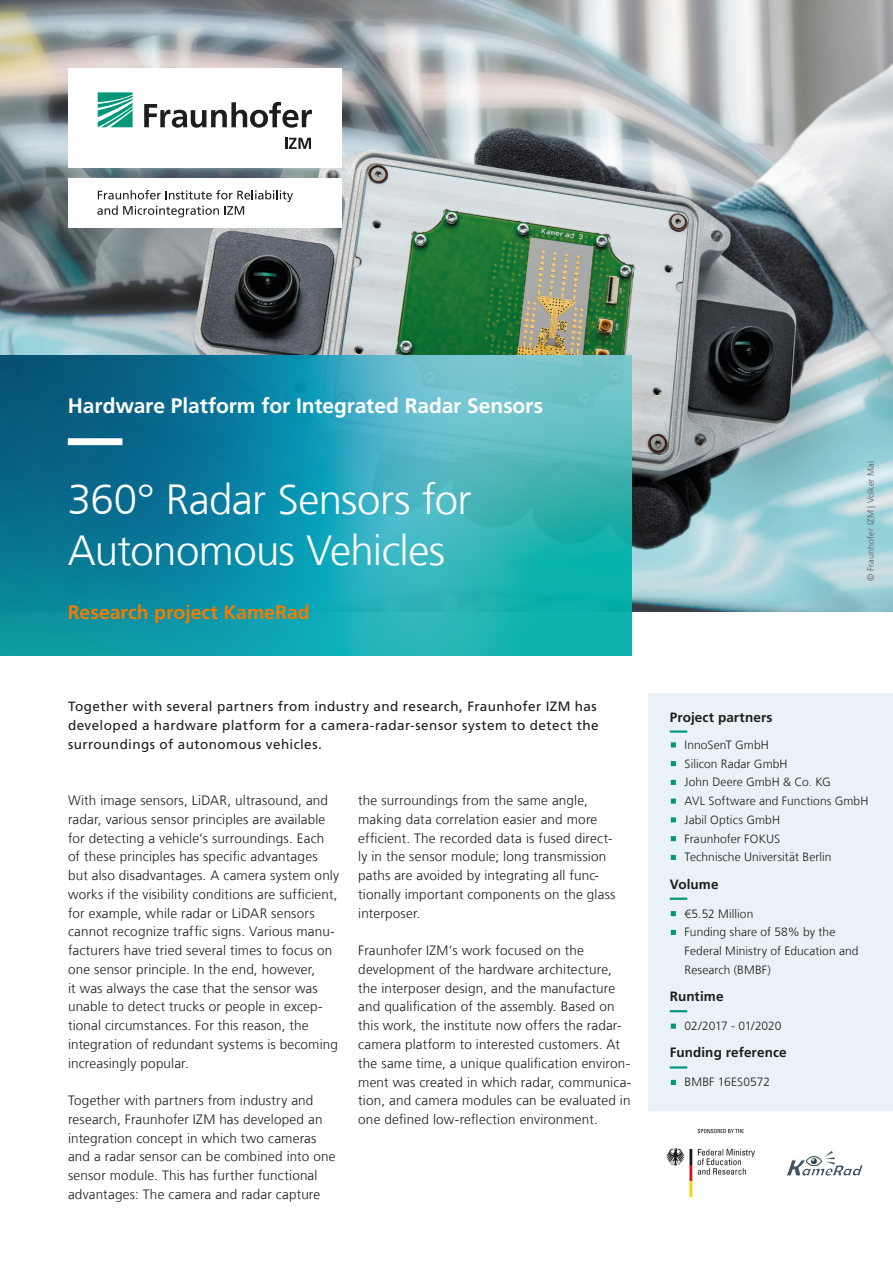
<style>
.page{position:relative;width:893px;height:1263px;background:#fff}
.page>*{position:absolute;margin:0;border:0;box-sizing:border-box;transform-origin:0 0}
.t1{font:300 42px/50.4px "Frutiger LT Com";letter-spacing:-.015em;color:#fff}
.t2{font:700 21px "Frutiger LT Com";letter-spacing:-.005em;color:#fff}
.t3{font:700 19.5px "Frutiger LT Com";color:#ef7d00}
.t4{font:300 13.5px/18.8px "Frutiger LT Com";letter-spacing:.015em;color:#1d1d1b}
.t5{font:13.5px/18.8px "Frutiger LT Com";letter-spacing:.03em;color:#1d1d1b}
.t6{font:700 13.5px "Frutiger LT Com";letter-spacing:.01em;color:#1d1d1b}
.t7{font:300 12px/18.8px "Frutiger LT Com";letter-spacing:.005em;color:#1d1d1b}
.t8{font:300 9px "Frutiger LT Com";letter-spacing:.015em;color:#5a5a59}
</style>
<div class="page">
<img style="left:0;top:0;width:893px;height:611px">
<svg style="left:0;top:355px;width:632px;height:300px;background:#2299ab"></svg>
<svg style="left:68px;top:438px;width:538px;height:7px;background:#48a7bb"></svg>
<div style="left:68px;top:68px;width:273px;height:99px;background:#fff"></div>
<div style="left:68px;top:178px;width:273px;height:50px;background:#fff"></div>
<svg style="left:97px;top:190px;width:196px;height:27px"></svg>
<svg style="left:98px;top:92px;width:35px;height:35px"></svg>
<svg style="left:144px;top:102px;width:168px;height:26px"></svg>
<svg style="left:285px;top:138px;width:26px;height:11px"></svg>
<div style="left:648px;top:693px;width:245px;height:417px;background:#ebf2f7"></div>
<img style="left:666px;top:1128px;width:89px;height:69px">
<svg style="left:670px;top:730px;width:18px;height:3px"></svg>
<svg style="left:671px;top:742px;width:5px;height:5px"></svg>
<svg style="left:671px;top:761px;width:5px;height:5px"></svg>
<svg style="left:671px;top:780px;width:5px;height:5px"></svg>
<svg style="left:671px;top:798px;width:5px;height:6px"></svg>
<svg style="left:671px;top:817px;width:5px;height:5px"></svg>
<svg style="left:671px;top:836px;width:5px;height:5px"></svg>
<svg style="left:671px;top:855px;width:5px;height:5px"></svg>
<svg style="left:670px;top:898px;width:18px;height:2px"></svg>
<svg style="left:671px;top:911px;width:5px;height:5px"></svg>
<svg style="left:671px;top:930px;width:5px;height:5px"></svg>
<svg style="left:670px;top:1010px;width:18px;height:2px"></svg>
<svg style="left:671px;top:1023px;width:5px;height:6px"></svg>
<svg style="left:670px;top:1066px;width:18px;height:2px"></svg>
<svg style="left:671px;top:1080px;width:5px;height:5px"></svg>
<svg style="left:786px;top:1151px;width:77px;height:25px"></svg>
<h2 class="t2" style="left:68px;top:394px;width:477px">Hardware Platform for Integrated Radar Sensors</h2>
<h1 class="t1" style="left:68px;top:475px;width:405px">360° Radar Sensors for<br>Autonomous Vehicles</h1>
<h3 class="t3" style="left:68px;top:601px;width:244px">Research project KameRad</h3>
<p class="t5" style="left:68px;top:697px;width:532px">Together with several partners from industry and research, Fraunhofer IZM has developed a hardware platform for a camera-radar-sensor system to detect the surroundings of autonomous vehicles.</p>
<p class="t4" style="left:68px;top:791px;width:273px">With image sensors, LiDAR, ultrasound, and radar, various sensor principles are available for detecting a vehicle‘s surroundings. Each of these principles has specific advantages but also disadvantages. A camera system only works if the visibility conditions are sufficient, for example, while radar or LiDAR sensors cannot recognize traffic signs. Various manu&shy;facturers have tried several times to focus on one sensor principle. In the end, however,<br>it was always the case that the sensor was unable to detect trucks or people in excep&shy;tional circumstances. For this reason, the integration of redundant systems is becoming increasingly popular.</p>
<p class="t4" style="left:68px;top:1091px;width:269px">Together with partners from industry and research, Fraunhofer IZM has developed an integration concept in which two cameras and a radar sensor can be combined into one sensor module. This has further functional advantages: The camera and radar capture</p>
<p class="t4" style="left:358px;top:791px;width:259px">the surroundings from the same angle, making data correlation easier and more efficient. The recorded data is fused direct&shy;ly in the sensor module; long transmission paths are avoided by integrating all func&shy;tionally important components on the glass interposer.</p>
<p class="t4" style="left:358px;top:941px;width:275px">Fraunhofer IZM‘s work focused on the development of the hardware architecture, the interposer design, and the manufacture and qualification of the assembly. Based on this work, the institute now offers the radar&shy;camera platform to interested customers. At the same time, a unique qualification environ&shy;ment was created in which radar, communica&shy;tion, and camera modules can be evaluated in one defined low-reflection environment.</p>
<p class="t8" style="left:865px;top:581px;width:121px;rotate:-90deg">© Fraunhofer IZM | Volker Mai</p>
<p class="t6" style="left:670px;top:709px;width:104px">Project partners</p>
<p class="t7" style="left:685px;top:735px;width:185px">InnoSenT GmbH<br>Silicon Radar GmbH<br>John Deere GmbH &amp; Co. KG<br>AVL Software and Functions GmbH<br>Jabil Optics GmbH<br>Fraunhofer FOKUS<br>Technische Universität Berlin</p>
<p class="t6" style="left:670px;top:876px;width:50px">Volume</p>
<p class="t7" style="left:685px;top:904px;width:175px">€5.52 Million<br>Funding share of 58% by the<br>Federal Ministry of Education and<br>Research (BMBF)</p>
<p class="t6" style="left:670px;top:988px;width:55px">Runtime</p>
<p class="t7" style="left:685px;top:1017px;width:98px">02/2017 - 01/2020</p>
<p class="t6" style="left:670px;top:1045px;width:118px">Funding reference</p>
<p class="t7" style="left:685px;top:1073px;width:87px">BMBF 16ES0572</p>
</div>
